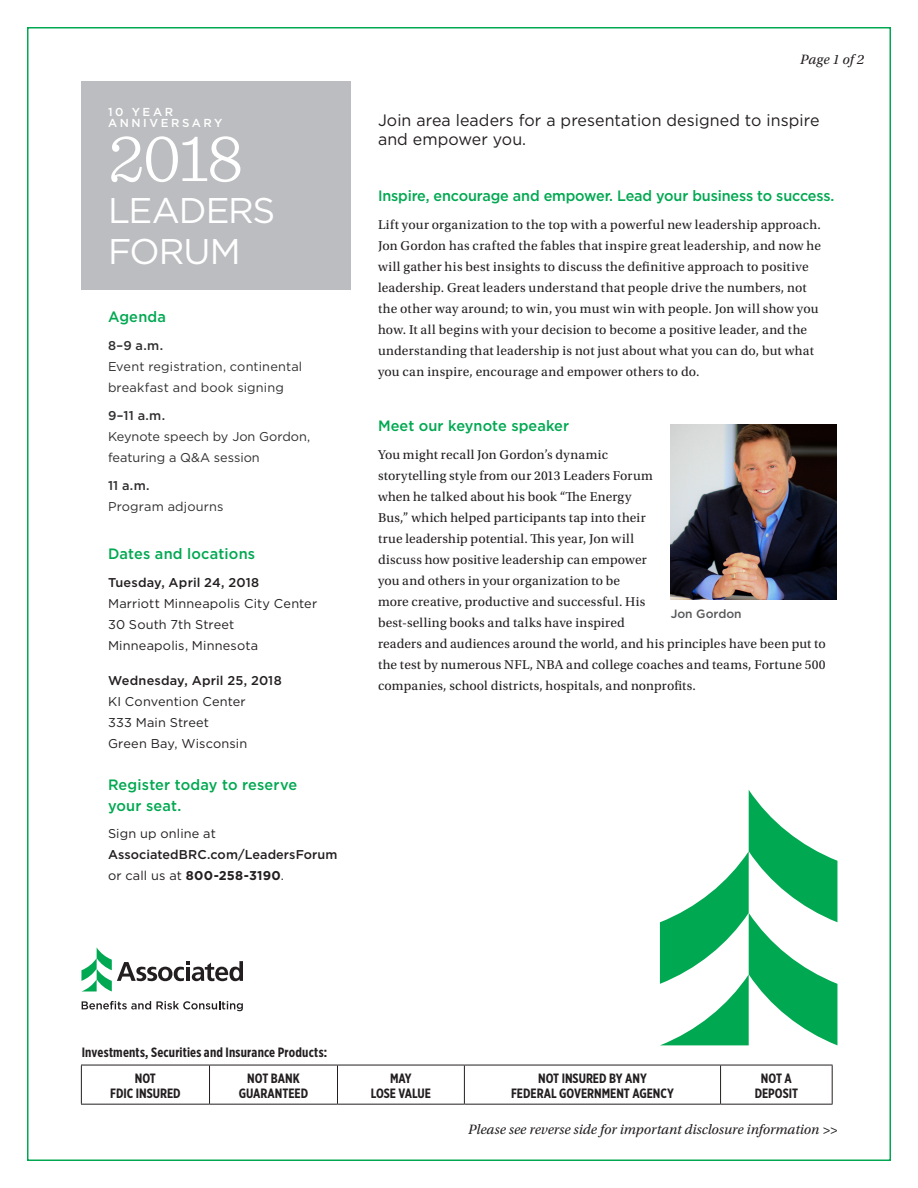
<style>
.page{position:relative;width:918px;height:1188px;background:#fff}
.page>*{position:absolute;margin:0;border:0;box-sizing:border-box;transform-origin:0 0}
.t1{font:300 70.05px "Sentinel";color:#fff}
.t2{font:35.7px/40.8px "Gotham";letter-spacing:-.035em;color:#fff}
.HeadSub{font:16.5px "Gotham";letter-spacing:.005em;color:#231f20}
.HeadSub-2{font:500 15px/21px "Gotham";letter-spacing:-.005em;color:#00a851}
.HeadSub-3{font:500 15px "Gotham";letter-spacing:-.005em;color:#00a851;scale:.96 1}
.Continued{font:italic 14.25px "Utopia Std";color:#231f20}
.Pages{font:italic 14.25px "Utopia Std";letter-spacing:.005em;color:#231f20}
.Text{font:13.5px/21px "Utopia Std";letter-spacing:.015em;color:#231f20}
.t3{font:700 13.5px/15px "Gotham X Narrow";color:#231f20;text-align:center}
.t4{font:12.75px/21px "Gotham";letter-spacing:.005em;color:#312f30}
.t5{font:12.75px "Gotham";letter-spacing:.015em;color:#231f20}
.t6{font:500 12.75px/21px "Gotham";letter-spacing:.01em;color:#231f20}
.Text-2{font:500 12px "Gotham";color:#57585a}
.t7{font:500 11.55px "Gotham";letter-spacing:.22em;color:#fff}
.s1{font-weight:500}
.s2{font-weight:400}
.s3{font-weight:700}
</style>
<div class="page">
<div style="left:81px;top:81px;width:270px;height:208px;background:#bcbdc0"></div>
<img style="left:671px;top:424px;width:166px;height:176px">
<svg style="left:81px;top:947px;width:162px;height:44px"></svg>
<svg style="left:82px;top:1001px;width:161px;height:10px"></svg>
<hr style="left:81px;top:1065px;width:1px;height:39px;background:#231f20">
<hr style="left:81px;top:1065px;width:129px;height:1px;background:#231f20">
<hr style="left:210px;top:1065px;width:127px;height:1px;background:#231f20">
<hr style="left:338px;top:1065px;width:126px;height:1px;background:#231f20">
<hr style="left:464px;top:1065px;width:257px;height:1px;background:#231f20">
<hr style="left:721px;top:1065px;width:112px;height:1px;background:#231f20">
<hr style="left:209px;top:1065px;width:1px;height:39px;background:#231f20">
<hr style="left:337px;top:1065px;width:1px;height:39px;background:#231f20">
<hr style="left:464px;top:1065px;width:1px;height:39px;background:#231f20">
<hr style="left:720px;top:1065px;width:1px;height:39px;background:#231f20">
<hr style="left:832px;top:1065px;width:1px;height:39px;background:#231f20">
<hr style="left:81px;top:1104px;width:129px;height:1px;background:#231f20">
<hr style="left:210px;top:1104px;width:127px;height:1px;background:#231f20">
<hr style="left:338px;top:1104px;width:126px;height:1px;background:#231f20">
<hr style="left:464px;top:1104px;width:257px;height:1px;background:#231f20">
<hr style="left:721px;top:1104px;width:112px;height:1px;background:#231f20">
<svg style="left:660px;top:790px;width:177px;height:255px"></svg>
<p class="t7" style="left:108px;top:104px;width:67px">10 YEAR</p>
<p class="t7" style="left:108px;top:116px;width:116px">ANNIVERSARY</p>
<p class="t1" style="left:108px;top:105px;width:137px">2018</p>
<p class="t2" style="left:108px;top:189px;width:169px">LEADERS<br>FORUM</p>
<p class="HeadSub-2" style="left:108px;top:307px;width:60px">Agenda</p>
<p class="t4" style="left:108px;top:335px;width:196px"><span class="s1">8–9 a.m.<br></span>Event registration, continental breakfast and book signing</p>
<p class="t4" style="left:108px;top:405px;width:204px"><span class="s1">9–11 a.m.<br></span>Keynote speech by Jon Gordon, featuring a Q&amp;A session</p>
<p class="t4" style="left:108px;top:474px;width:117px"><span class="s1">11 a.m.<br></span>Program adjourns</p>
<p class="HeadSub-2" style="left:108px;top:544px;width:149px">Dates and locations</p>
<p class="t6" style="left:108px;top:572px;width:153px">Tuesday, April 24, 2018</p>
<p class="t5" style="left:108px;top:596px;width:211px">Marriott Minneapolis City Center</p>
<p class="t5" style="left:108px;top:617px;width:128px">30 South 7th Street</p>
<p class="t5" style="left:108px;top:638px;width:152px">Minneapolis, Minnesota</p>
<p class="t6" style="left:108px;top:670px;width:175px">Wednesday, April 25, 2018</p>
<p class="t5" style="left:108px;top:693px;width:139px">KI Convention Center</p>
<p class="t5" style="left:108px;top:714px;width:102px">333 Main Street</p>
<p class="t5" style="left:108px;top:735px;width:141px">Green Bay, Wisconsin</p>
<p class="HeadSub-2" style="left:108px;top:774px;width:191px">Register today to reserve your seat.</p>
<p class="t6" style="left:108px;top:823px;width:231px"><span class="s2">Sign up online at<br></span>AssociatedBRC.com/LeadersForum <span class="s2">or call us at</span> <span class="s3">800-258-3190</span><span class="s2">.</span></p>
<p class="Pages" style="left:800px;top:52px;width:65px">Page 1 of 2</p>
<p class="HeadSub" style="left:378px;top:109px;width:443px">Join area leaders for a presentation designed to inspire</p>
<p class="HeadSub" style="left:378px;top:129px;width:150px">and empower you.</p>
<p class="HeadSub-3" style="left:378px;top:186px;width:477px">Inspire, encourage and empower. Lead your business to success.</p>
<p class="Text" style="left:378px;top:214px;width:445px">Lift your organization to the top with a powerful new leadership approach.<br>Jon Gordon has crafted the fables that inspire great leadership, and now he will gather his best insights to discuss the definitive approach to positive leadership. Great leaders understand that people drive the numbers, not the other way around; to win, you must win with people. Jon will show you how. It all begins with your decision to become a positive leader, and the understanding that leadership is not just about what you can do, but what you can inspire, encourage and empower others to do.</p>
<p class="HeadSub-2" style="left:378px;top:415px;width:193px">Meet our keynote speaker</p>
<p class="Text" style="left:378px;top:444px;width:449px">You might recall Jon Gordon’s dynamic<br>storytelling style from our 2013 Leaders Forum<br>when he talked about his book “The Energy<br>Bus,” which helped participants tap into their<br>true leadership potential. This year, Jon will<br>discuss how positive leadership can empower<br>you and others in your organization to be<br>more creative, productive and successful. His<br>best-selling books and talks have inspired<br>readers and audiences around the world, and his principles have been put to the test by numerous NFL, NBA and college coaches and teams, Fortune 500 companies, school districts, hospitals, and nonprofits.</p>
<p class="Text-2" style="left:671px;top:606px;width:73px">Jon Gordon</p>
<p class="t3" style="left:82px;top:1044px;width:247px">Investments, Securities and Insurance Products:</p>
<p class="t3" style="left:135px;top:1070px;width:23px">NOT</p>
<p class="t3" style="left:110px;top:1085px;width:72px">FDIC INSURED</p>
<p class="t3" style="left:247px;top:1070px;width:54px">NOT BANK</p>
<p class="t3" style="left:239px;top:1085px;width:71px">GUARANTEED</p>
<p class="t3" style="left:390px;top:1070px;width:23px">MAY</p>
<p class="t3" style="left:371px;top:1085px;width:62px">LOSE VALUE</p>
<p class="t3" style="left:511px;top:1070px;width:164px">NOT INSURED BY ANY<br>FEDERAL GOVERNMENT AGENCY</p>
<p class="t3" style="left:755px;top:1070px;width:45px">NOT A<br>DEPOSIT</p>
<p class="Continued" style="left:468px;top:1121px;width:371px">Please see reverse side for important disclosure information &gt;&gt;</p>
</div>
